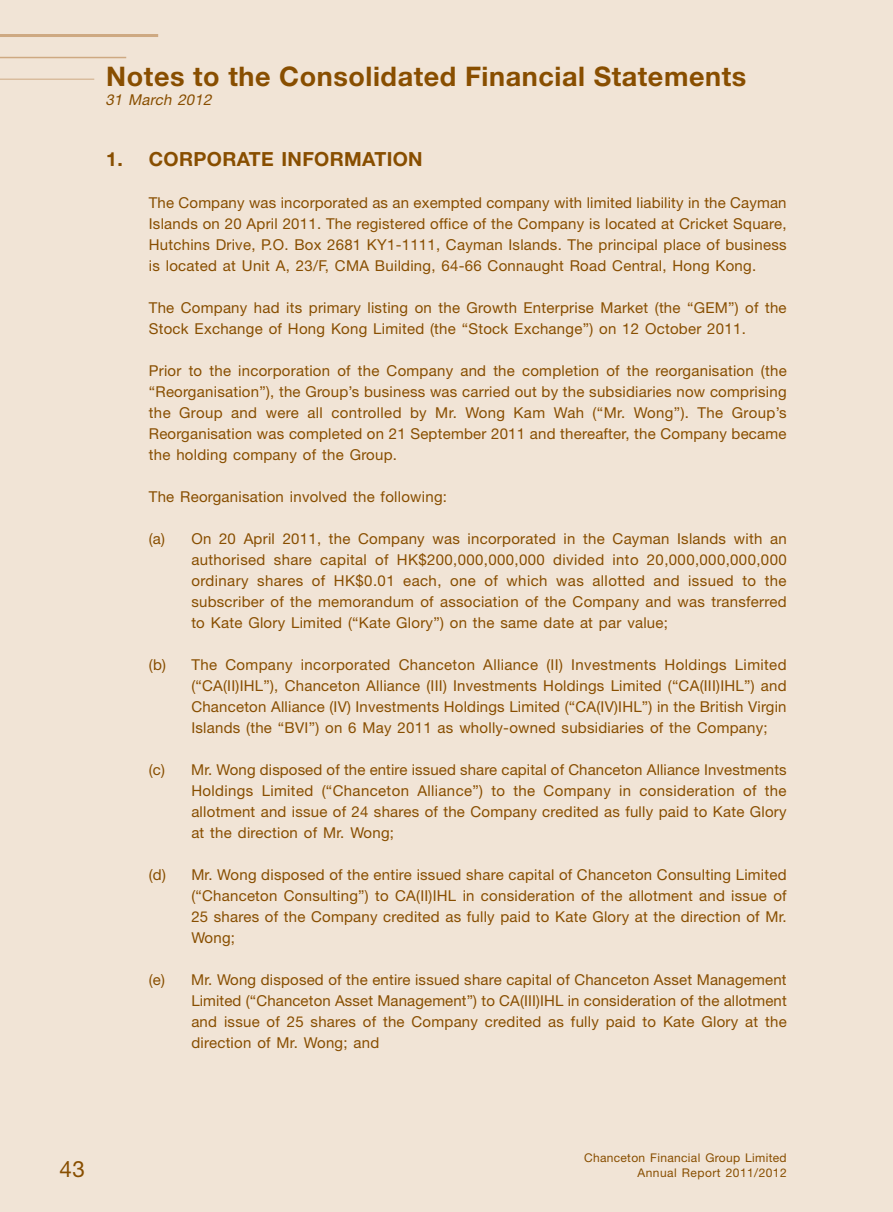
<style>
.page{position:relative;width:893px;height:1212px;background:#f1e4d6}
.page>*{position:absolute;margin:0;border:0;box-sizing:border-box;transform-origin:0 0}
.t1{font:700 27px "Helvetica Neue LT Std";letter-spacing:.02em;color:#884e00}
.t2{font:22.5px "Helvetica Neue LT Std";color:#884e00}
.t3{font:700 19.5px "Helvetica Neue LT Std";letter-spacing:.015em;color:#884e00}
.t4{font:15px/21px "Helvetica Neue LT Std";letter-spacing:.015em;color:#884e00;text-align:justify}
.t5{font:italic 15px "Helvetica Neue LT Std";color:#884e00}
.t6{font:12px "Helvetica Neue LT Std";letter-spacing:.025em;color:#884e00}
</style>
<div class="page">
<hr style="left:0;top:34px;width:158px;height:3px;background:#cea982">
<hr style="left:0;top:57px;width:126px;height:1px;background:#cea982">
<hr style="left:0;top:79px;width:94px;height:1px;background:#cea982">
<h1 class="t1" style="left:106px;top:67px;width:641px">Notes to the Consolidated Financial Statements</h1>
<p class="t5" style="left:105px;top:94px;width:110px">31 March 2012</p>
<h3 class="t3" style="left:106px;top:152px;width:318px">1. CORPORATE INFORMATION</h3>
<p class="t4" style="left:149px;top:194px;width:639px">The Company was incorporated as an exempted company with limited liability in the Cayman Islands on 20 April 2011. The registered office of the Company is located at Cricket Square, Hutchins Drive, P.O. Box 2681 KY1-1111, Cayman Islands. The principal place of business is located at Unit A, 23/F, CMA Building, 64-66 Connaught Road Central, Hong Kong.</p>
<p class="t4" style="left:149px;top:299px;width:639px">The Company had its primary listing on the Growth Enterprise Market (the “GEM”) of the<br>Stock Exchange of Hong Kong Limited (the “Stock Exchange”) on 12 October 2011.</p>
<p class="t4" style="left:149px;top:362px;width:639px">Prior to the incorporation of the Company and the completion of the reorganisation (the “Reorganisation”), the Group’s business was carried out by the subsidiaries now comprising the Group and were all controlled by Mr. Wong Kam Wah (“Mr. Wong”). The Group’s Reorganisation was completed on 21 September 2011 and thereafter, the Company became the holding company of the Group.</p>
<p class="t4" style="left:149px;top:488px;width:300px">The Reorganisation involved the following:</p>
<p class="t4" style="left:191px;top:530px;width:597px;text-indent:-43px">(a) On 20 April 2011, the Company was incorporated in the Cayman Islands with an authorised share capital of HK$200,000,000,000 divided into 20,000,000,000,000 ordinary shares of HK$0.01 each, one of which was allotted and issued to the subscriber of the memorandum of association of the Company and was transferred to Kate Glory Limited (“Kate Glory”) on the same date at par value;</p>
<p class="t4" style="left:191px;top:656px;width:597px;text-indent:-43px">(b) The Company incorporated Chanceton Alliance (II) Investments Holdings Limited (“CA(II)IHL”), Chanceton Alliance (III) Investments Holdings Limited (“CA(III)IHL”) and Chanceton Alliance (IV) Investments Holdings Limited (“CA(IV)IHL”) in the British Virgin Islands (the “BVI”) on 6 May 2011 as wholly-owned subsidiaries of the Company;</p>
<p class="t4" style="left:191px;top:761px;width:597px;text-indent:-43px">(c) Mr. Wong disposed of the entire issued share capital of Chanceton Alliance Investments Holdings Limited (“Chanceton Alliance”) to the Company in consideration of the allotment and issue of 24 shares of the Company credited as fully paid to Kate Glory at the direction of Mr. Wong;</p>
<p class="t4" style="left:191px;top:866px;width:597px;text-indent:-43px">(d) Mr. Wong disposed of the entire issued share capital of Chanceton Consulting Limited (“Chanceton Consulting”) to CA(II)IHL in consideration of the allotment and issue of 25 shares of the Company credited as fully paid to Kate Glory at the direction of Mr.<br>Wong;</p>
<p class="t4" style="left:191px;top:971px;width:597px;text-indent:-43px">(e) Mr. Wong disposed of the entire issued share capital of Chanceton Asset Management Limited (“Chanceton Asset Management”) to CA(III)IHL in consideration of the allotment and issue of 25 shares of the Company credited as fully paid to Kate Glory at the direction of Mr. Wong; and</p>
<p class="t6" style="left:584px;top:1153px;width:204px">Chanceton Financial Group Limited</p>
<h2 class="t2" style="left:59px;top:1161px;width:27px">43</h2>
<p class="t6" style="left:638px;top:1168px;width:151px">Annual Report 2011/2012</p>
</div>
